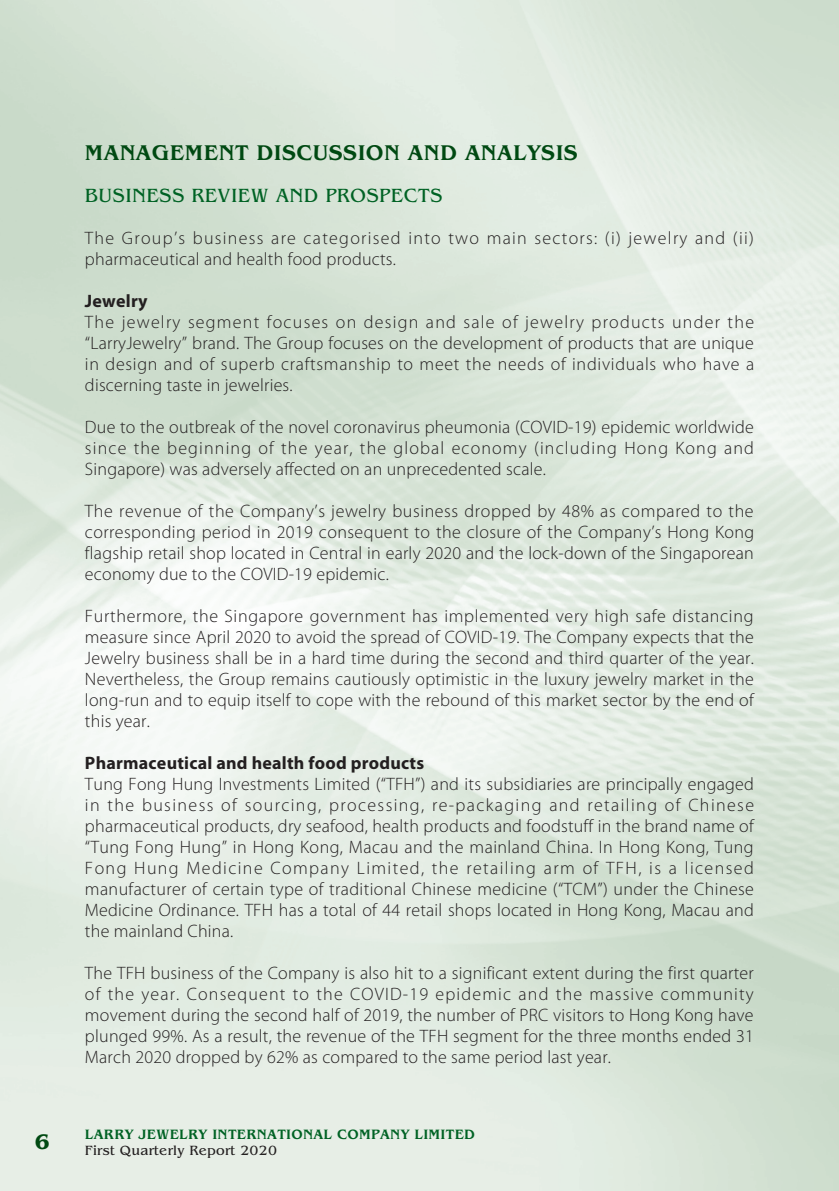
<style>
.page{position:relative;width:839px;height:1191px;background:#fff}
.page>*{position:absolute;margin:0;border:0;box-sizing:border-box;transform-origin:0 0}
._01_H1{font:500 22px "Benguiat Std";letter-spacing:.02em;color:#004912}
.t1{font:700 22px "Benguiat Std";color:#004912}
._02_H2{font:20px "Benguiat Std";letter-spacing:.02em;color:#006224}
._00_txt{font:300 18px/21px "Myriad Pro";letter-spacing:.015em;color:#231f20;text-align:justify}
._00_txt-2{font:300 18px/21px "Myriad Pro";letter-spacing:.07em;color:#231f20}
._03_H3{font:700 18px "Myriad Pro";letter-spacing:.01em;color:#231f20}
.t2{font:500 14px "Benguiat Std";letter-spacing:.02em;color:#006224}
.t3{font:14px "Benguiat Std";letter-spacing:.02em;color:#231f20}
</style>
<div class="page">
<p class="t1" style="left:35px;top:1129px;width:16px">6</p>
<p class="_01_H1" style="left:85px;top:140px;width:494px">MANAGEMENT DISCUSSION AND ANALYSIS</p>
<p class="_02_H2" style="left:85px;top:184px;width:359px">BUSINESS REVIEW AND PROSPECTS</p>
<p class="_00_txt-2" style="left:85px;top:227px;width:670px">The Group’s business are categorised into two main sectors: (i) jewelry and (ii) pharmaceutical and health food products.</p>
<p class="_03_H3" style="left:85px;top:289px;width:64px">Jewelry</p>
<p class="_00_txt" style="left:85px;top:311px;width:671px">The jewelry segment focuses on design and sale of jewelry products under the “LarryJewelry” brand. The Group focuses on the development of products that are unique in design and of superb craftsmanship to meet the needs of individuals who have a discerning taste in jewelries.</p>
<p class="_00_txt" style="left:85px;top:416px;width:671px">Due to the outbreak of the novel coronavirus pheumonia (COVID-19) epidemic worldwide since the beginning of the year, the global economy (including Hong Kong and Singapore) was adversely affected on an unprecedented scale.</p>
<p class="_00_txt" style="left:85px;top:500px;width:671px">The revenue of the Company’s jewelry business dropped by 48% as compared to the corresponding period in 2019 consequent to the closure of the Company’s Hong Kong flagship retail shop located in Central in early 2020 and the lock-down of the Singaporean economy due to the COVID-19 epidemic.</p>
<p class="_00_txt" style="left:85px;top:605px;width:670px">Furthermore, the Singapore government has implemented very high safe distancing measure since April 2020 to avoid the spread of COVID-19. The Company expects that the Jewelry business shall be in a hard time during the second and third quarter of the year.<br>Nevertheless, the Group remains cautiously optimistic in the luxury jewelry market in the long-run and to equip itself to cope with the rebound of this market sector by the end of this year.</p>
<p class="_03_H3" style="left:85px;top:751px;width:341px">Pharmaceutical and health food products</p>
<p class="_00_txt" style="left:85px;top:773px;width:671px">Tung Fong Hung Investments Limited (“TFH”) and its subsidiaries are principally engaged in the business of sourcing, processing, re-packaging and retailing of Chinese pharmaceutical products, dry seafood, health products and foodstuff in the brand name of “Tung Fong Hung” in Hong Kong, Macau and the mainland China. In Hong Kong, Tung Fong Hung Medicine Company Limited, the retailing arm of TFH, is a licensed manufacturer of certain type of traditional Chinese medicine (“TCM”) under the Chinese Medicine Ordinance. TFH has a total of 44 retail shops located in Hong Kong, Macau and the mainland China.</p>
<p class="_00_txt" style="left:85px;top:962px;width:670px">The TFH business of the Company is also hit to a significant extent during the first quarter of the year. Consequent to the COVID-19 epidemic and the massive community movement during the second half of 2019, the number of PRC visitors to Hong Kong have plunged 99%. As a result, the revenue of the TFH segment for the three months ended 31<br>March 2020 dropped by 62% as compared to the same period last year.</p>
<p class="t2" style="left:85px;top:1126px;width:392px">LARRY JEWELRY INTERNATIONAL COMPANY LIMITED</p>
<p class="t3" style="left:85px;top:1142px;width:193px">First Quarterly Report 2020</p>
</div>
